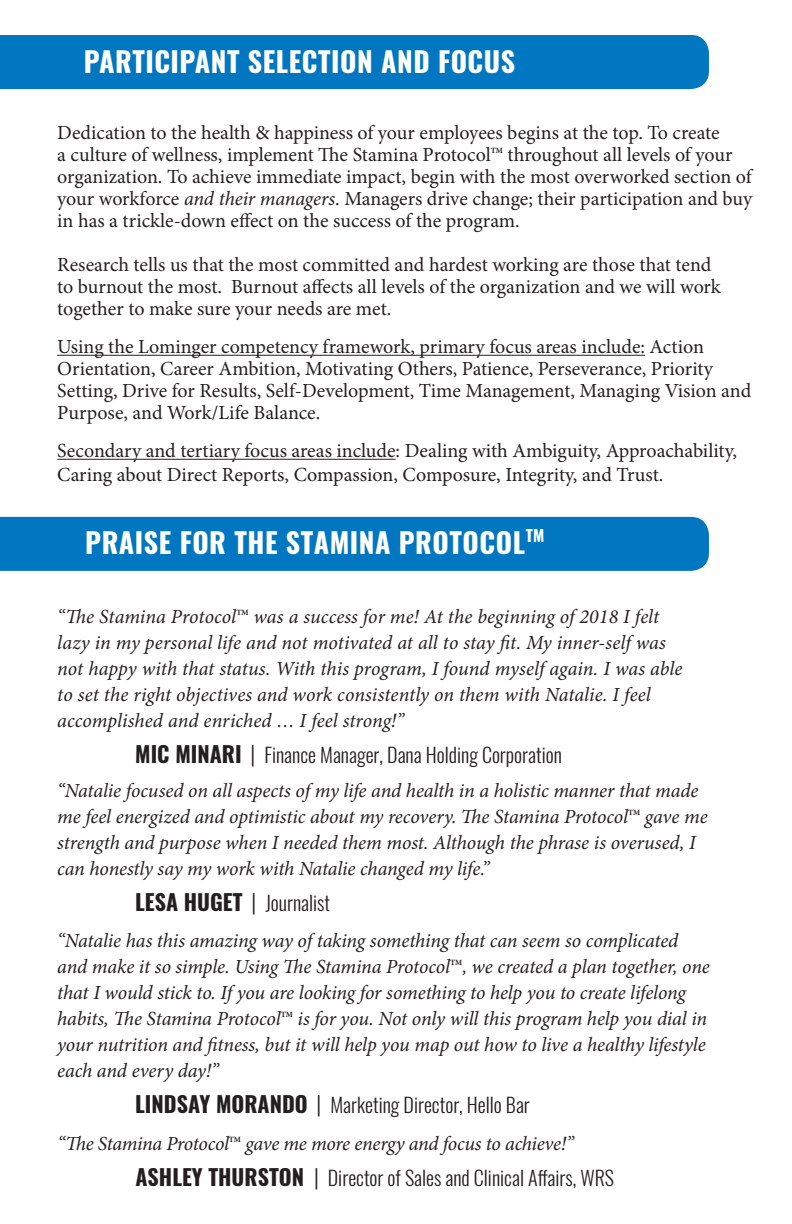
<style>
.page{position:relative;width:792px;height:1224px;background:#fff}
.page>*{position:absolute;margin:0;border:0;box-sizing:border-box;transform-origin:0 0}
.t1{font:700 28px "Oswald";letter-spacing:.02em;color:#fff}
.t2{font:italic 20px/26px "Minion Pro";letter-spacing:-.005em;color:#231f20}
.t3{font:20px/22px "Minion Pro";letter-spacing:-.005em;color:#231f20}
.t4{font:300 20px "Oswald";color:#231f20}
.t5{font:700 8px "Minion Pro";letter-spacing:-.01em;color:#231f20}
.s1{font-style:italic}
.s2{font-weight:700;font-size:22px}
.s3{font-size:22px}
</style>
<div class="page">
<div style="left:0;top:517px;width:709px;height:54px;background:#0077c0"></div>
<div style="left:0;top:35px;width:709px;height:54px;background:#0077c0"></div>
<hr style="left:57px;top:355px;width:588px;height:1px;background:#231f20">
<hr style="left:57px;top:459px;width:339px;height:1px;background:#231f20">
<h1 class="t1" style="left:84px;top:42px;width:433px">PARTICIPANT SELECTION AND FOCUS</h1>
<p class="t3" style="left:57px;top:122px;width:664px">Dedication to the health &amp; happiness of your employees begins at the top. To create a culture of wellness, implement The Stamina Protocol</p>
<p class="t3" style="left:57px;top:144px;width:697px;text-indent:450px">throughout all levels of your organization. To achieve immediate impact, begin with the most overworked section of your workforce <span class="s1">and their managers</span>. Managers drive change; their participation and buy in has a trickle-down effect on the success of the program.</p>
<p class="t3" style="left:57px;top:254px;width:665px">Research tells us that the most committed and hardest working are those that tend to burnout the most. Burnout affects all levels of the organization and we will work together to make sure your needs are met.</p>
<p class="t3" style="left:57px;top:336px;width:696px">Using the Lominger competency framework, primary focus areas include: Action Orientation, Career Ambition, Motivating Others, Patience, Perseverance, Priority Setting, Drive for Results, Self-Development, Time Management, Managing Vision and Purpose, and Work/Life Balance.</p>
<p class="t3" style="left:57px;top:439px;width:681px;line-height:24px">Secondary and tertiary focus areas include: Dealing with Ambiguity, Approachability,<br>Caring about Direct Reports, Compassion, Composure, Integrity, and Trust.</p>
<p class="t5" style="left:491px;top:145px;width:14px">TM</p>
<h1 class="t1" style="left:85px;top:523px;width:461px">PRAISE FOR THE STAMINA PROTOCOL<sup>TM</sup></h1>
<p class="t2" style="left:57px;top:604px;width:181px">“The Stamina Protocol</p>
<p class="t5" style="left:236px;top:607px;width:14px">TM</p>
<p class="t2" style="left:57px;top:604px;width:627px;text-indent:196px">was a success for me! At the beginning of 2018 I felt lazy in my personal life and not motivated at all to stay fit. My inner-self was not happy with that status. With this program, I found myself again. I was able to set the right objectives and work consistently on them with Natalie. I feel accomplished and enriched … I feel strong!”</p>
<p class="t4" style="left:135px;top:742px;width:428px"><span class="s2">MIC MINARI</span> <span class="s3">|</span> Finance Manager, Dana Holding Corporation</p>
<p class="t2" style="left:57px;top:778px;width:643px">“Natalie focused on all aspects of my life and health in a holistic manner that made me feel energized and optimistic about my recovery. The Stamina Protocol</p>
<p class="t5" style="left:628px;top:807px;width:14px">TM</p>
<p class="t2" style="left:57px;top:804px;width:652px;text-indent:588px">gave me strength and purpose when I needed them most. Although the phrase is overused, I can honestly say my work with Natalie changed my life.”</p>
<p class="t4" style="left:135px;top:890px;width:196px"><span class="s2">LESA HUGET</span> <span class="s3">|</span> Journalist</p>
<p class="t2" style="left:57px;top:927px;width:623px">“Natalie has this amazing way of taking something that can seem so complicated and make it so simple. Using The Stamina Protocol</p>
<p class="t2" style="left:57px;top:953px;width:654px;text-indent:405px">, we created a plan together, one that I would stick to. If you are looking for something to help you to create lifelong habits, The Stamina Protocol</p>
<p class="t5" style="left:450px;top:956px;width:14px">TM</p>
<p class="t2" style="left:57px;top:1005px;width:652px;text-align:justify;text-indent:240px">is for you. Not only will this program help you dial in your nutrition and fitness, but it will help you map out how to live a healthy lifestyle each and every day!”</p>
<p class="t4" style="left:135px;top:1091px;width:396px"><span class="s2">LINDSAY MORANDO</span> <span class="s3">|</span> Marketing Director, Hello Bar</p>
<p class="t2" style="left:58px;top:1131px;width:173px">“The Stamina Protocol</p>
<p class="t5" style="left:229px;top:1134px;width:14px">TM</p>
<p class="t2" style="left:245px;top:1131px;width:330px">gave me more energy and focus to achieve!”</p>
<p class="t4" style="left:136px;top:1165px;width:480px"><span class="s2">ASHLEY THURSTON</span> <span class="s3">|</span> Director of Sales and Clinical Affairs, WRS</p>
<p class="t5" style="left:281px;top:1008px;width:14px">TM</p>
</div>
